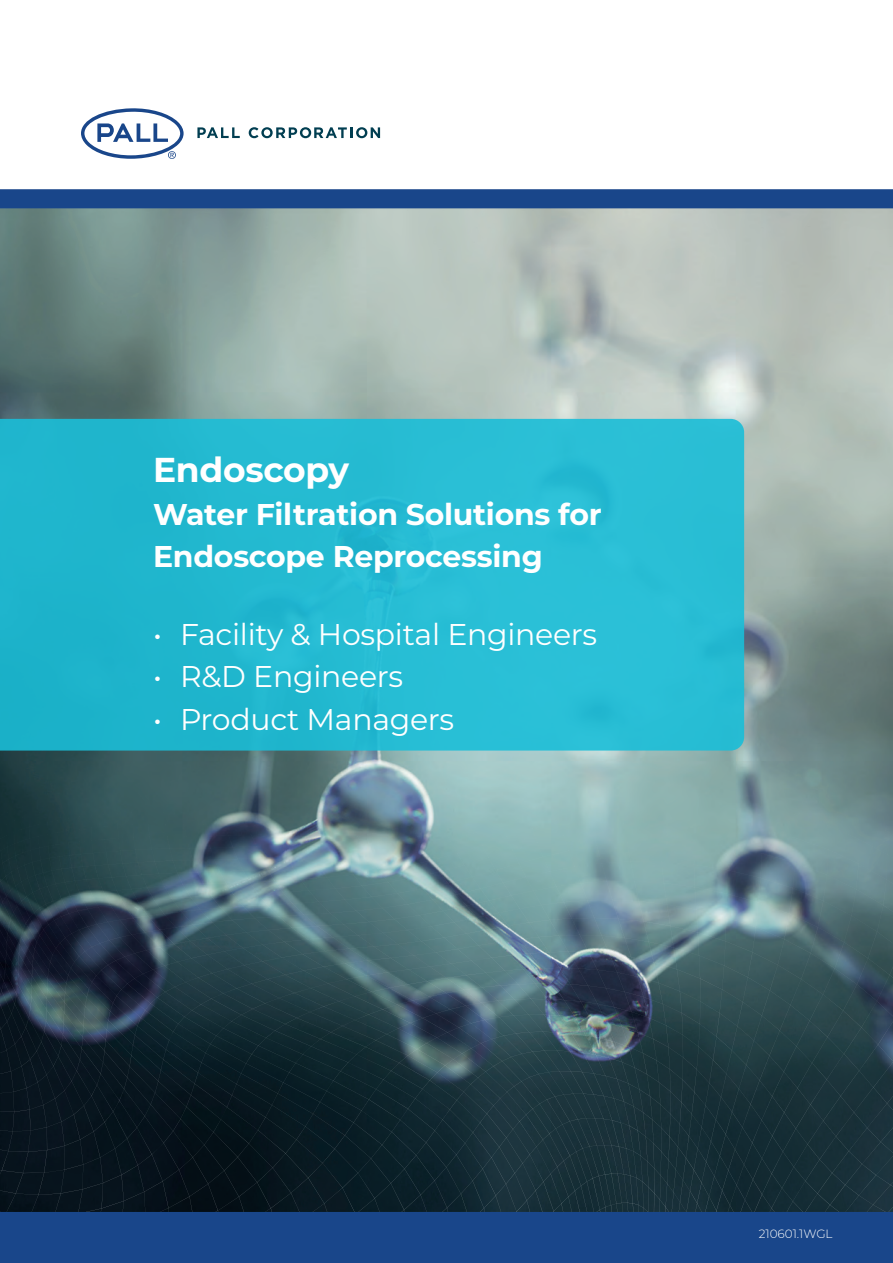
<style>
.page{position:relative;width:893px;height:1263px;background:#fff}
.page>*{position:absolute;margin:0;border:0;box-sizing:border-box;transform-origin:0 0}
.t1{font:700 34.5px "Montserrat";letter-spacing:-.01em;color:#fff}
.t2{font:30px "Montserrat";letter-spacing:-.01em;color:#fff}
.t3{font:700 30px/42.6px "Montserrat";letter-spacing:-.01em;color:#fff}
.t4{font:300 12px "Montserrat";color:#fff}
</style>
<div class="page">
<img style="left:0;top:208px;width:893px;height:1004px">
<svg style="left:0;top:419px;width:744px;height:331px;background:#24bad1"></svg>
<svg style="left:81px;top:108px;width:103px;height:51px"></svg>
<svg style="left:197px;top:127px;width:43px;height:11px"></svg>
<svg style="left:249px;top:127px;width:131px;height:11px"></svg>
<img style="left:0;top:937px;width:893px;height:24px">
<img style="left:0;top:779px;width:893px;height:158px">
<div style="left:0;top:1212px;width:893px;height:51px;background:#19468a"></div>
<div style="left:0;top:189px;width:893px;height:19px;background:#19468a"></div>
<p class="t1" style="left:153px;top:445px;width:197px">Endoscopy</p>
<p class="t3" style="left:153px;top:491px;width:450px">Water Filtration Solutions for<br>Endoscope Reprocessing</p>
<p class="t2" style="left:153px;top:613px;width:446px">• Facility &amp; Hospital Engineers</p>
<p class="t2" style="left:153px;top:656px;width:252px">• R&amp;D Engineers</p>
<p class="t2" style="left:153px;top:699px;width:303px">• Product Managers</p>
<p class="t4" style="left:759px;top:1226px;width:75px">210601.1WGL</p>
</div>
